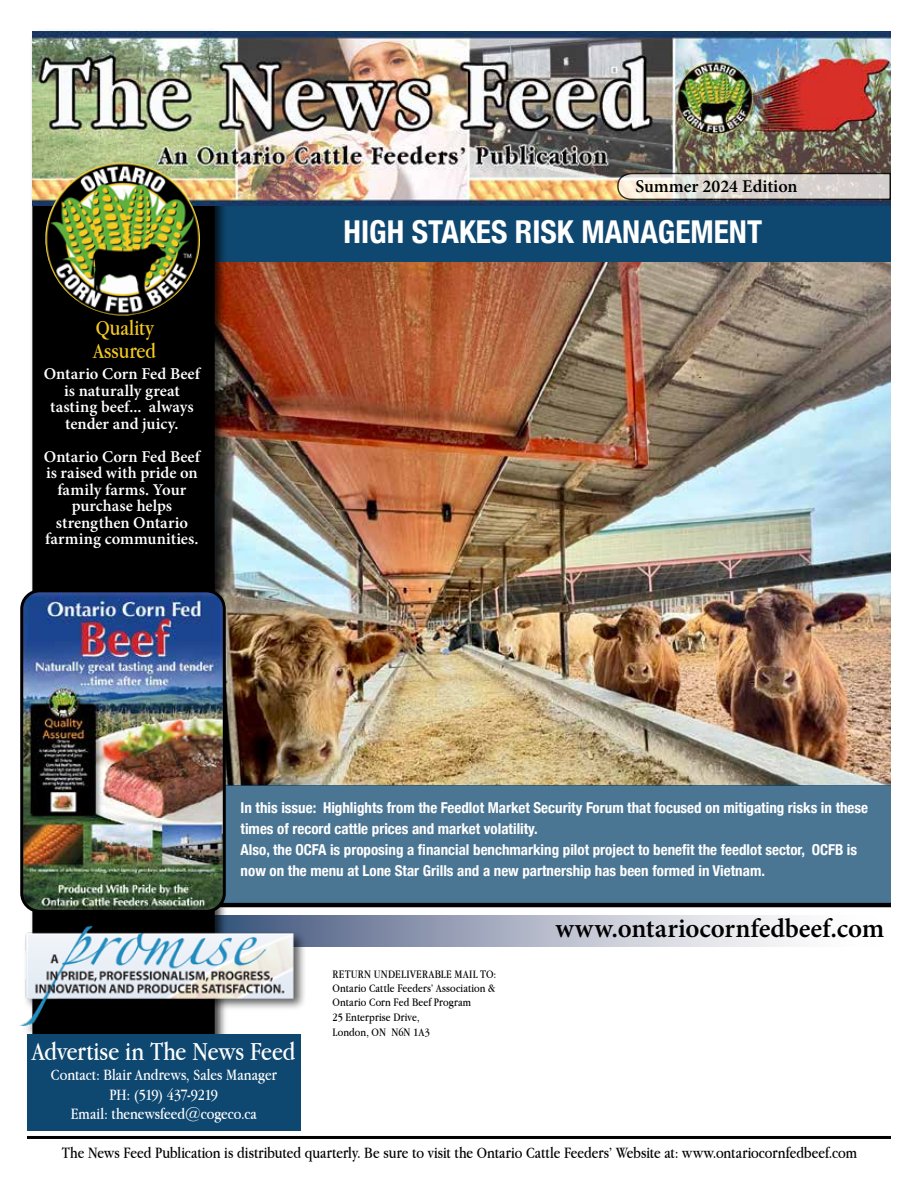
<style>
.page{position:relative;width:918px;height:1188px;background:#fff}
.page>*{position:absolute;margin:0;border:0;box-sizing:border-box;transform-origin:0 0}
.t1{font:700 condensed 31.5px "Helvetica Neue";color:#fff}
.t2{font:600 27px "Minion Pro";color:#000}
.t3{font:27px "Apple Garamond";letter-spacing:-.005em;color:#fff}
.t4{font:22.5px/22.5px "Apple Garamond";color:#f4ca22}
.t5{font:600 18px "Minion Pro";color:#000}
.t6{font:600 16.5px/16.5px "Minion Pro";letter-spacing:.005em;color:#fff;text-align:center}
.t7{font:16.5px "Apple Garamond";color:#000}
.t8{font:16.5px/19.8px "Apple Garamond";color:#fff;text-align:center}
.t9{font:700 condensed 15px/21px "Helvetica Neue";color:#fff}
.t10{font:12px/14.7px "Apple Garamond";letter-spacing:.01em;color:#000}
</style>
<div class="page">
<div style="left:172px;top:915px;width:719px;height:32px;background:linear-gradient(to right,#3c5079,#fff)"></div>
<img style="left:228px;top:262px;width:663px;height:523px">
<hr style="left:197px;top:903px;width:694px;height:4px;background:#000">
<div style="left:215px;top:205px;width:676px;height:57px;background:#0e4770"></div>
<div style="left:29px;top:28px;width:199px;height:1098px;background:#000;opacity:.75"></div>
<div style="left:33px;top:32px;width:181px;height:1080px;background:#000"></div>
<img style="left:32px;top:32px;width:859px;height:174px">
<img style="left:43px;top:163px;width:159px;height:153px">
<div style="left:20px;top:924px;width:286px;height:114px;background:#000;opacity:.63"></div>
<img style="left:20px;top:926px;width:281px;height:99px">
<div style="left:27px;top:1034px;width:274px;height:96px;background:#0e4770"></div>
<hr style="left:27px;top:1136px;width:864px;height:3px;background:#000">
<svg style="left:616px;top:172px;width:275px;height:29px"></svg>
<div style="left:207px;top:785px;width:684px;height:118px;background:#4a7593"></div>
<img style="left:24px;top:591px;width:200px;height:320px">
<div style="left:20px;top:589px;width:206px;height:324px;border:3px solid #000;border-radius:18px"></div>
<p class="t5" style="left:635px;top:174px;width:164px">Summer 2024 Edition</p>
<h3 class="t4" style="left:93px;top:317px;width:64px">Quality<br>Assured</h3>
<p class="t6" style="left:44px;top:366px;width:158px">Ontario Corn Fed Beef is naturally great tasting beef... always tender and juicy.</p>
<p class="t6" style="left:44px;top:448px;width:158px">Ontario Corn Fed Beef is raised with pride on family farms. Your purchase helps strengthen Ontario farming communities.</p>
<h1 class="t1" style="left:344px;top:205px;width:420px">HIGH STAKES RISK MANAGEMENT</h1>
<p class="t9" style="left:241px;top:796px;width:629px">In this issue: Highlights from the Feedlot Market Security Forum that focused on mitigating risks in these times of record cattle prices and market volatility.<br>Also, the OCFA is proposing a financial benchmarking pilot project to benefit the feedlot sector, OCFB is now on the menu at Lone Star Grills and a new partnership has been formed in Vietnam.</p>
<p class="t10" style="left:333px;top:966px;width:165px">RETURN UNDELIVERABLE MAIL TO:<br>Ontario Cattle Feeders’ Association &amp;<br>Ontario Corn Fed Beef Program<br>25 Enterprise Drive,<br>London, ON N6N 1A3</p>
<h2 class="t2" style="left:556px;top:909px;width:330px">www.ontariocornfedbeef.com</h2>
<h2 class="t3" style="left:32px;top:1035px;width:265px">Advertise in The News Feed</h2>
<p class="t8" style="left:51px;top:1064px;width:227px">Contact: Blair Andrews, Sales Manager<br>PH: (519) 437-9219<br>Email: thenewsfeed@cogeco.ca</p>
<p class="t7" style="left:62px;top:1143px;width:797px">The News Feed Publication is distributed quarterly. Be sure to visit the Ontario Cattle Feeders’ Website at: www.ontariocornfedbeef.com</p>
</div>
